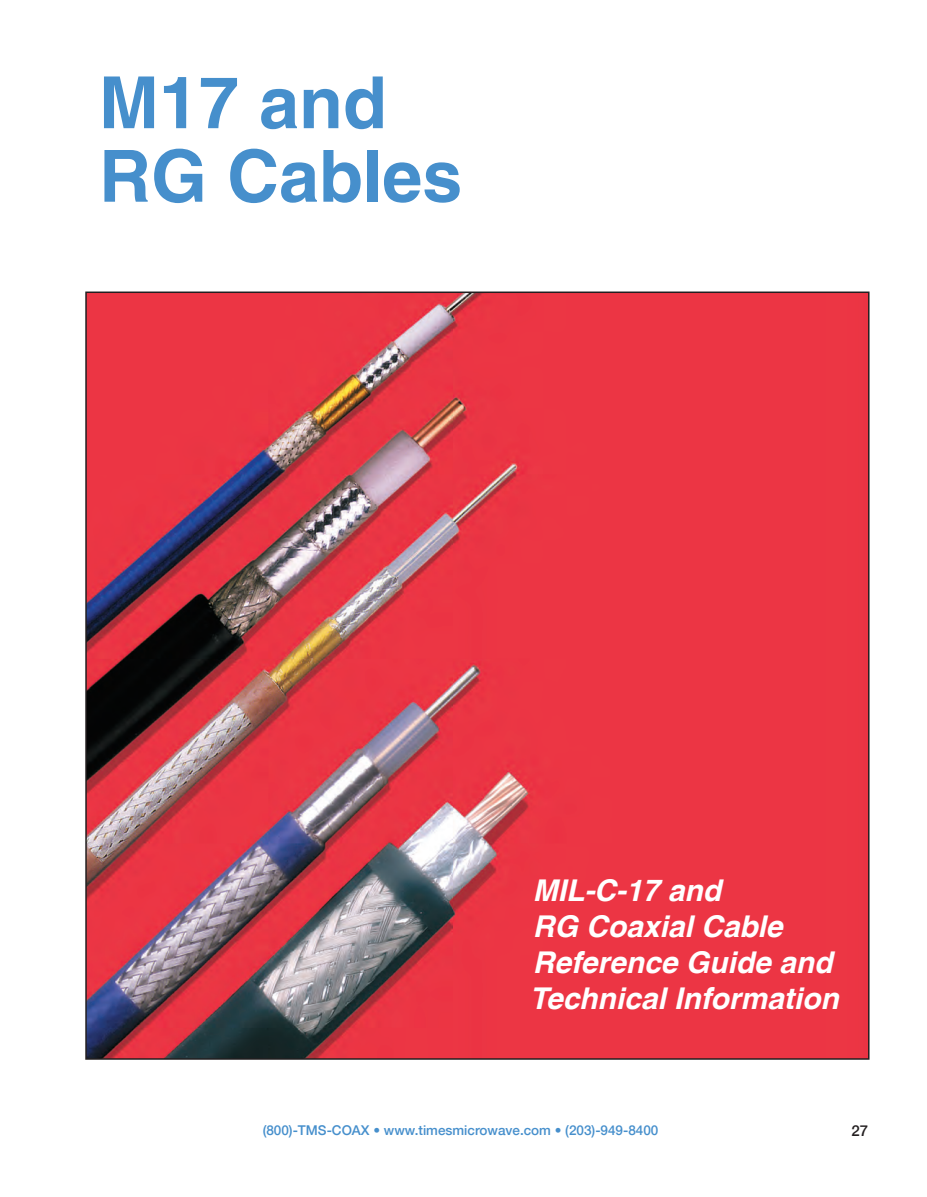
<style>
.page{position:relative;width:927px;height:1197px;background:#fff}
.page>*{position:absolute;margin:0;border:0;box-sizing:border-box;transform-origin:0 0}
.t1{font:700 72px "Helvetica LT";color:#468fcc}
.t2{font:italic 700 30px "Helvetica LT";color:#fff}
.t3{font:500 15px "Helvetica Neue LT";color:#231f20}
.t4{font:500 13.5px "Helvetica Neue LT";color:#468fcc}
</style>
<div class="page">
<img style="left:88px;top:295px;width:779px;height:762px">
<p class="t1" style="left:99px;top:59px;width:290px">M17 and</p>
<p class="t1" style="left:99px;top:132px;width:365px">RG Cables</p>
<p class="t2" style="left:533px;top:872px;width:190px">MIL-C-17 and</p>
<p class="t2" style="left:533px;top:908px;width:251px">RG Coaxial Cable</p>
<p class="t2" style="left:533px;top:944px;width:301px">Reference Guide and</p>
<p class="t2" style="left:530px;top:980px;width:311px">Technical Information</p>
<p class="t4" style="left:263px;top:1122px;width:397px">(800)-TMS-COAX • www.timesmicrowave.com • (203)-949-8400</p>
<p class="t3" style="left:852px;top:1121px;width:18px">27</p>
</div>
